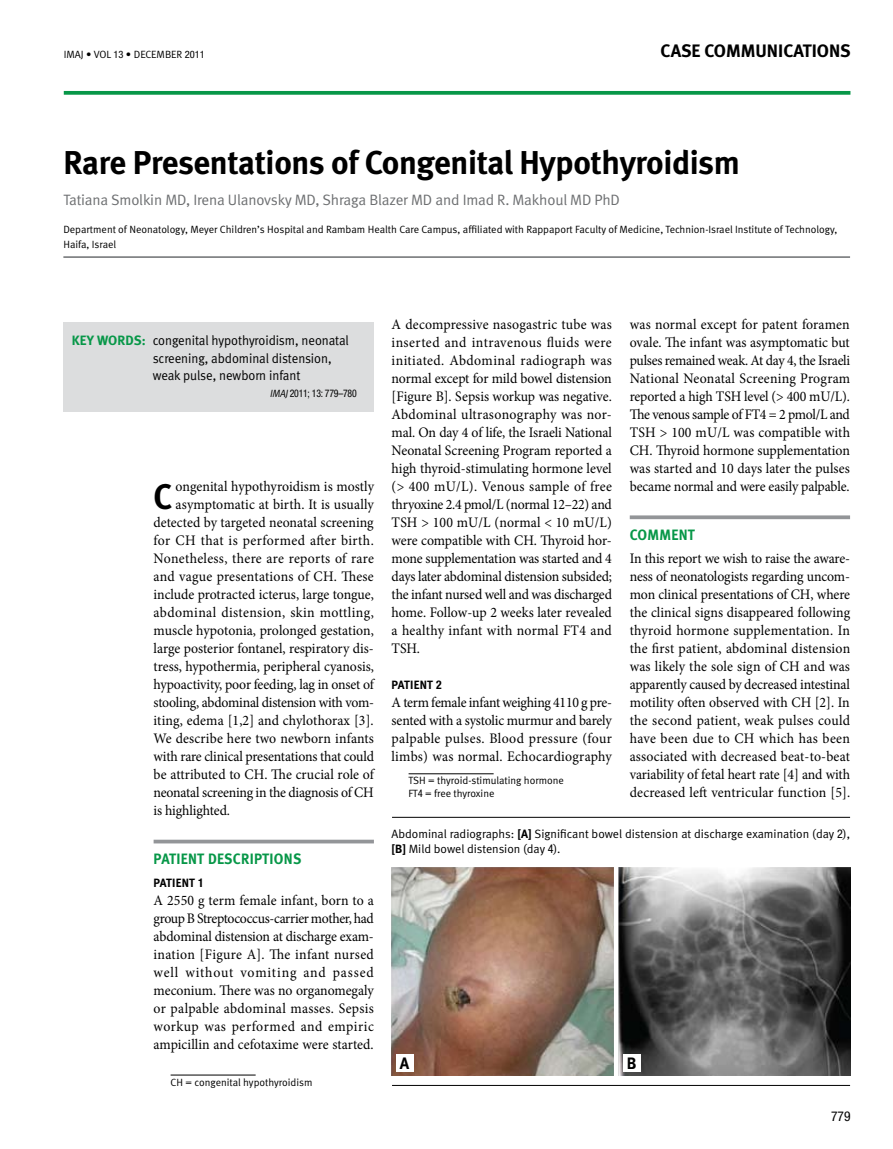
<style>
.page{position:relative;width:893px;height:1149px;background:#fff}
.page>*{position:absolute;margin:0;border:0;box-sizing:border-box;transform-origin:0 0}
.t1{font:700 35.4px "Meta";color:#000;scale:.95 1}
.t2{font:700 33px "Meta";letter-spacing:-.01em;color:#000}
.t3{font:700 18px "Meta";color:#000}
.t4{font:700 16.5px "Meta";color:#000}
.t5{font:15px "Meta Normal";letter-spacing:-.01em;color:#6d6f71}
.t6{font:700 15px "Meta";letter-spacing:.02em;color:#079748;scale:.95 1}
.t7{font:14.55px/18px "Minion Pro";letter-spacing:-.005em;color:#000;text-align:justify;scale:.95 1}
.t8{font:14.55px/18px "Minion Pro";letter-spacing:.015em;color:#000;scale:.95 1}
.t9{font:14.55px "Minion Pro";letter-spacing:.025em;color:#000;scale:.95 1}
.t10{font:14.55px "Minion Pro";letter-spacing:.02em;color:#000;scale:.95 1}
.t11{font:14.55px "Minion Pro";letter-spacing:.055em;color:#000;scale:.95 1}
.t12{font:13.5px/17.2px "Meta Normal";letter-spacing:-.005em;color:#000;scale:.95 1}
.t13{font:700 13.5px "Meta";letter-spacing:.01em;color:#079748}
.t14{font:condensed 13.5px "Helvetica Neue";color:#000}
.t15{font:12px/15.3px "Meta Normal";color:#000}
.t16{font:700 12px "Meta";letter-spacing:.02em;color:#000}
.t17{font:10.5px/12.8px "Meta Normal";color:#000}
.t18{font:condensed 10.5px "Helvetica Neue";letter-spacing:-.02em;color:#000;scale:.93 1}
.s1{font-family:"Helvetica Neue";font-stretch:condensed;font-size:10.2px}
.s2{font-family:"Meta Normal";font-style:italic;font-stretch:normal}
.s3{font-family:"Helvetica Neue";font-stretch:condensed}
.s4{font-family:"Meta";font-weight:700}
</style>
<div class="page">
<svg style="left:64px;top:91px;width:786px;height:4px;background:#189e54"></svg>
<hr style="left:409px;top:773px;width:85px;height:1px;background:#000">
<svg style="left:154px;top:839px;width:220px;height:4px"></svg>
<hr style="left:171px;top:1074px;width:85px;height:1px;background:#000">
<svg style="left:630px;top:515px;width:220px;height:4px"></svg>
<div style="left:63px;top:322px;width:311px;height:89px;background:#dcddde"></div>
<hr style="left:63px;top:256px;width:787px;height:2px;background:#6d6f71">
<hr style="left:392px;top:816px;width:458px;height:1px;background:#000">
<hr style="left:392px;top:1084px;width:458px;height:1px;background:#000">
<img style="left:392px;top:867px;width:458px;height:208px">
<hr style="left:614px;top:863px;width:4px;height:216px;background:#fff">
<div style="left:623px;top:1053px;width:17px;height:17px;background:#fff"></div>
<div style="left:396px;top:1053px;width:17px;height:17px;background:#fff"></div>
<p class="t17" style="left:64px;top:47px;width:143px">IMAJ • VOL <span class="s1">13</span> • December <span class="s1">2011</span></p>
<p class="t3" style="left:661px;top:40px;width:192px">CASE COMMUNICATIONS</p>
<h2 class="t2" style="left:63px;top:143px;width:678px">RARE PRESENTATIONS OF CONGENITAL HYPOTHYROIDISM</h2>
<p class="t5" style="left:63px;top:191px;width:558px">Tatiana Smolkin MD, Irena u lanovsky MD, Shraga Blazer MD and Imad .R Makhoul MD PhD</p>
<p class="t17" style="left:63px;top:221px;width:776px;line-height:15px">Department of Neonatology, Meyer Children s’ Hospital and Rambam Health Care Campus, affiliated with Rappaport Faculty of Medicine, Technion-Israel Institute of Technology,<br>Haifa, Israel</p>
<p class="t13" style="left:72px;top:332px;width:75px">KEY WORDS:</p>
<p class="t12" style="left:153px;top:332px;width:208px">congenital hypothyroidism, neonatal screening, abdominal distension, weak pulse, newborn infant</p>
<p class="t18" style="left:270px;top:387px;width:95px"><span class="s2">IMAJ</span>2011; 13: 779–780</p>
<p class="t7" style="left:176px;top:477px;width:210px">ongenital hypothyroidism is mostly</p>
<h1 class="t1" style="left:154px;top:475px;width:19px">C</h1>
<p class="t7" style="left:154px;top:495px;width:234px;text-indent:22px">asymptomatic at birth isIt. usually detected by targeted neonatal screening for CH that is performed after birth.<br>Nonetheless, there are reports of rare and vague presentations of CH. These include protracted icterus, large tongue, abdominal distension, skin mottling, muscle hypotonia, prolonged gestation,</p>
<p class="t7" style="left:154px;top:657px;width:233px">tress, hypothermia, peripheral cyanosis,</p>
<p class="t7" style="left:154px;top:639px;width:233px">large posterior fontanel, respiratory dis-</p>
<p class="t7" style="left:154px;top:675px;width:233px">hypoactivity, poor feeding, lag in onset of</p>
<p class="t7" style="left:154px;top:711px;width:233px">iting, edema [1,2] and chylothorax . [3]</p>
<p class="t7" style="left:154px;top:693px;width:234px">stooling, abdominal distension with vom-</p>
<p class="t7" style="left:154px;top:729px;width:234px">We describe here two newborn infants with rare clinical presentations that could be attributed to CH. The crucial role of neonatal screening in the diagnosis of CH is highlighted.</p>
<p class="t6" style="left:154px;top:850px;width:157px">PATIENT DESCRIPTIONS</p>
<p class="t16" style="left:154px;top:875px;width:52px">PATIENT <span class="s3">1</span></p>
<p class="t7" style="left:154px;top:891px;width:233px">A 2550 g term female infant, born to a group B Streptococcus-carrier mother, had</p>
<p class="t9" style="left:154px;top:944px;width:233px">ination [Figure A .] The infant nursed</p>
<p class="t7" style="left:154px;top:927px;width:233px">abdominal distension at discharge exam-</p>
<p class="t7" style="left:333px;top:963px;width:45px">passed</p>
<p class="t7" style="left:154px;top:963px;width:233px;text-align:left">well<br>meconium. There was no organomegaly or palpable abdominal masses. Sepsis workup was performed and empiric ampicillin and cefotaxime were started.</p>
<p class="t17" style="left:171px;top:1075px;width:143px">CH = congenital hypothyroidism</p>
<p class="t11" style="left:185px;top:962px;width:52px">without</p>
<p class="t7" style="left:303px;top:963px;width:25px">and</p>
<p class="t11" style="left:240px;top:962px;width:60px">vomiting</p>
<p class="t7" style="left:392px;top:315px;width:233px">A decompressive nasogastric tube was inserted and intravenous fluids were initiated. Abdominal radiograph was normal except for mild bowel distension [Figure . ]B Sepsis workup was negative.</p>
<p class="t7" style="left:392px;top:423px;width:233px">mal. On day 4 of life, the Israeli National</p>
<p class="t10" style="left:392px;top:404px;width:233px">Abdominal ultrasonography was nor-</p>
<p class="t7" style="left:392px;top:441px;width:234px">Neonatal Screening Program reported a high thyroid-stimulating hormone level (&gt; 400 mU . )L/ Venous sample of free thryoxine 2.4 pmol L/ (normal 12–22) and TSH &gt; 100 mU L/ (normal &lt; 1 0 m U (L/</p>
<p class="t7" style="left:392px;top:549px;width:233px">mone supplementation was started and 4</p>
<p class="t7" style="left:392px;top:531px;width:233px">were compatible with CH. Thyroid hor-</p>
<p class="t7" style="left:392px;top:567px;width:234px">days later abdominal distension subsided; the infant nursed well and was discharged home. Follow-up 2 weeks later revealed a healthy infant with normal FT4 and TSH.</p>
<p class="t16" style="left:392px;top:677px;width:52px">PATIENT <span class="s3">2</span></p>
<p class="t7" style="left:392px;top:711px;width:233px">sented with a systolic murmur and barely</p>
<p class="t7" style="left:392px;top:693px;width:233px">A term female infant weighing 4110 g pre-</p>
<p class="t8" style="left:392px;top:729px;width:233px">palpable pulses. Blood pressure (four limbs) was normal. Echocardiography</p>
<p class="t17" style="left:409px;top:774px;width:157px">TSH = thyroid-stimulating hormone<br>FT<span class="s3">4</span> = free thyroxine</p>
<p class="t7" style="left:630px;top:315px;width:234px">was normal except for patent foramen ovale. The infant was asymptomatic but pulses remained weak. At day 4, the Israeli National Neonatal Screening Program reported a high TSH level (&gt; 400 m U . (L/ The venous sample of FT4 = 2 pmol L/ and TSH &gt; 100 mU L/ was compatible with CH. Thyroid hormone supplementation was started and 10 days later the pulses became normal and were easily palpable.</p>
<p class="t6" style="left:630px;top:526px;width:70px">COMMENT</p>
<p class="t7" style="left:630px;top:549px;width:233px">In this report we wish to raise the aware-</p>
<p class="t7" style="left:630px;top:567px;width:233px">ness of neonatologists regarding uncom-</p>
<p class="t7" style="left:630px;top:585px;width:233px">mon clinical presentations of CH, where</p>
<p class="t7" style="left:630px;top:603px;width:234px">the clinical signs disappeared following thyroid hormone supplementation. In the first patient, abdominal distension was likely the sole sign of CH and was apparently caused by decreased intestinal motility often observed w i t h C H I n.]2[ the second patient, weak pulses could have been due to CH which has been associated with decreased beat-to-beat variability of fetal heart rate 4[ ] and with decreased left ventricular function . [5]</p>
<p class="t15" style="left:392px;top:825px;width:460px">Abdominal radiographs <span class="s4">A[</span>: <span class="s4">]</span> Significant bowel distension at discharge examination (day ,(<span class="s3">2<br></span><span class="s4">B[ ]</span> Mild bowel distension (day .(<span class="s3">4</span></p>
<p class="t4" style="left:400px;top:1052px;width:11px">A</p>
<p class="t4" style="left:627px;top:1052px;width:11px">B</p>
<p class="t14" style="left:831px;top:1108px;width:21px">779</p>
</div>
